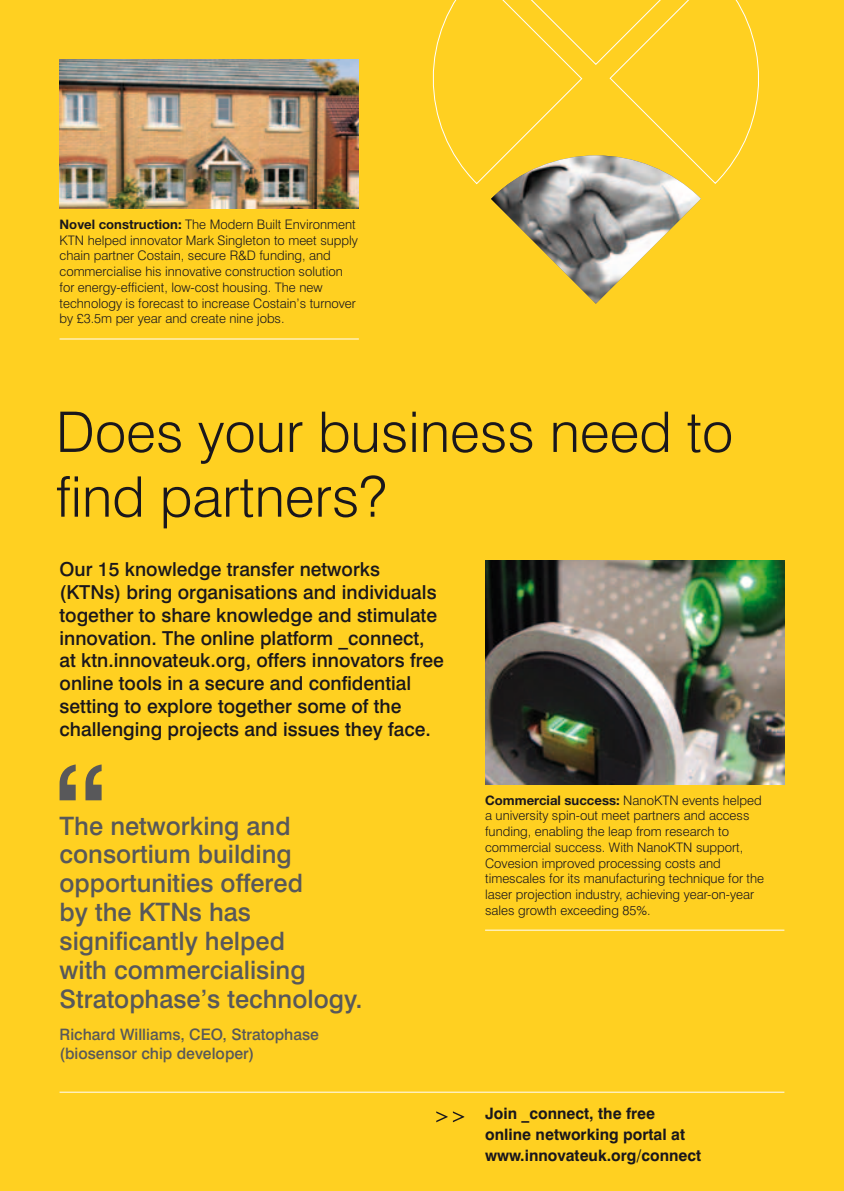
<style>
.page{position:relative;width:844px;height:1191px;background:#fff}
.page>*{position:absolute;margin:0;border:0;box-sizing:border-box;transform-origin:0 0}
.t1{font:300 56px/64.8px "Swiss 721 BT";color:#1a171c}
.t2{font:500 25.38px/28.9px "Swiss 721 BT";color:#58585a}
.t3{font:500 19.25px/22.8px "Swiss 721 BT";color:#1a171c}
.t4{font:700 15.75px/21px "Swiss 721 BT";color:#1a171c}
.t5{font:500 15.75px/19.2px "Swiss 721 BT";color:#58585a}
.t6{font:300 13.12px/15.8px "Swiss 721 BT";color:#1a171c}
.s1{font-family:"Helvetica Neue";font-weight:700}
</style>
<div class="page">
<div style="left:0;top:0;width:843px;height:1191px;background:#ffd021"></div>
<svg style="left:453px;top:1111px;width:11px;height:11px"></svg>
<svg style="left:436px;top:1111px;width:11px;height:11px"></svg>
<hr style="left:485px;top:929px;width:299px;height:1px;background:#fff">
<hr style="left:60px;top:1091px;width:724px;height:1px;background:#fff">
<svg style="left:60px;top:764px;width:42px;height:36px"></svg>
<img style="left:485px;top:561px;width:299px;height:223px">
<img style="left:60px;top:60px;width:299px;height:148px">
<svg style="left:432px;top:0;width:327px;height:304px"></svg>
<hr style="left:60px;top:338px;width:299px;height:1px;background:#fff">
<p class="t6" style="left:60px;top:216px;width:300px"><span class="s1">Novel construction:</span> The Modern Built Environment KTN helped innovator Mark Singleton to meet supply chain partner Costain, secure R&amp;D funding, and commercialise his innovative construction solution for energy-efficient, low-cost housing. The new technology is forecast to increase Costain’s turnover by £3.5m per year and create nine jobs.</p>
<h1 class="t1" style="left:56px;top:399px;width:678px">Does your business need to find partners?</h1>
<p class="t3" style="left:60px;top:558px;width:386px">Our 15 knowledge transfer networks (KTNs) bring organisations and individuals together to share knowledge and stimulate innovation. The online platform _connect, at ktn.innovateuk.org, offers innovators free online tools in a secure and confidential setting to explore together some of the challenging projects and issues they face.</p>
<h2 class="t2" style="left:60px;top:811px;width:304px">The networking and consortium building opportunities offered<br>by the KTNs has significantly helped<br>with commercialising<br>Stratophase’s technology.</h2>
<p class="t5" style="left:60px;top:1024px;width:261px">Richard Williams, CEO, Stratophase (biosensor chip developer)</p>
<p class="t6" style="left:485px;top:792px;width:280px"><span class="s1">Commercial success:</span> NanoKTN events helped a university spin-out meet partners and access funding, enabling the leap from research to commercial success. With NanoKTN support, Covesion improved processing costs and timescales for its manufacturing technique for the laser projection industry, achieving year-on-year sales growth exceeding 85%.</p>
<p class="t4" style="left:485px;top:1103px;width:217px">Join _connect, the free online networking portal at www.innovateuk.org/connect</p>
</div>
